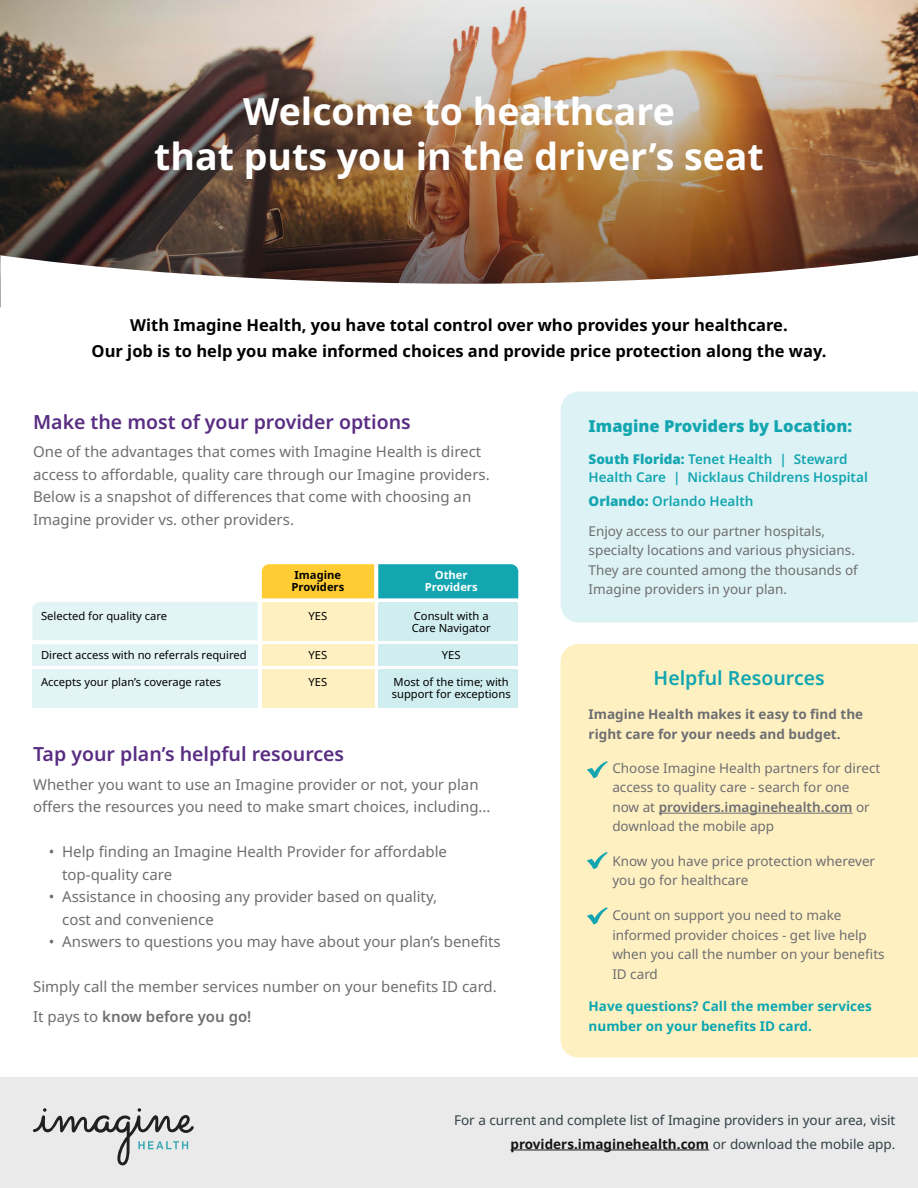
<style>
.page{position:relative;width:918px;height:1188px;background:#fff}
.page>*{position:absolute;margin:0;border:0;box-sizing:border-box;transform-origin:0 0}
.t1{font:700 37.5px/45px "Noto Sans";color:#fff;text-align:center}
.t2{font:600 19.5px "Noto Sans";color:#592d82}
.t3{font:600 19.5px "Noto Sans";color:#13a6b1}
.t4{font:700 16.5px/25.5px "Noto Sans";color:#000101;text-align:center}
.t5{font:900 16.5px "Noto Sans";color:#13a6b1}
.t6{font:15px/22.5px "Noto Sans";color:#6d6e71}
.t7{font:13.5px/19.5px "Noto Sans";color:#6d6e71}
.t8{font:13.5px/23.2px "Noto Sans";color:#334045;text-align:right}
.t9{font:600 13.5px/18px "Noto Sans";color:#13a6b1}
.t10{font:700 13.5px/19.5px "Noto Sans";color:#6d6e71}
.t11{font:700 13.5px/19.5px "Noto Sans";color:#0ca6b1}
.t12{font:11.25px/12.1px "Noto Sans";color:#000}
.t13{font:700 11.25px "Noto Sans";color:#000}
.t14{font:700 11.25px "Noto Sans";color:#fff}
.s1{font-weight:600}
.s2{font-weight:900}
.s3{font-weight:700;color:#141515}
</style>
<div class="page">
<img style="left:0;top:0;width:918px;height:255px">
<svg style="left:0;top:255px;width:918px;height:53px"></svg>
<div style="left:32px;top:644px;width:226px;height:22px;background:#e3f4f6"></div>
<div style="left:262px;top:644px;width:112px;height:22px;background:#fff0c2"></div>
<svg style="left:32px;top:564px;width:486px;height:76px"></svg>
<div style="left:378px;top:644px;width:140px;height:22px;background:#d0edef"></div>
<div style="left:32px;top:670px;width:226px;height:38px;background:#e3f4f6"></div>
<div style="left:262px;top:670px;width:112px;height:38px;background:#fff0c2"></div>
<div style="left:378px;top:670px;width:140px;height:38px;background:#d0edef"></div>
<div style="left:0;top:1078px;width:918px;height:110px;background:#eaeaea"></div>
<div style="left:561px;top:392px;width:357px;height:231px;background:#ddf2f4"></div>
<div style="left:561px;top:644px;width:357px;height:414px;background:#fff0c2"></div>
<hr style="left:659px;top:813px;width:194px;height:1px;background:#6d6e71">
<svg style="left:587px;top:761px;width:21px;height:17px"></svg>
<svg style="left:587px;top:852px;width:21px;height:17px"></svg>
<svg style="left:587px;top:908px;width:21px;height:16px"></svg>
<svg style="left:33px;top:1108px;width:161px;height:57px"></svg>
<hr style="left:510px;top:1150px;width:199px;height:1px;background:#141515">
<h1 class="t1" style="left:154px;top:90px;width:611px">Welcome to healthcare<br>that puts you in the driver’s seat</h1>
<p class="t4" style="left:92px;top:313px;width:736px">With Imagine Health, you have total control over who provides your healthcare.<br>Our job is to help you make informed choices and provide price protection along the way.</p>
<h2 class="t2" style="left:33px;top:408px;width:379px">Make the most of your provider options</h2>
<p class="t6" style="left:33px;top:441px;width:458px">One of the advantages that comes with Imagine Health is direct access to affordable, quality care through our Imagine providers.<br>Below is a snapshot of differences that come with choosing an Imagine provider vs. other providers.</p>
<p class="t13" style="left:295px;top:567px;width:48px">Imagine</p>
<p class="t14" style="left:435px;top:567px;width:34px">Other</p>
<p class="t13" style="left:292px;top:579px;width:54px">Providers</p>
<p class="t14" style="left:425px;top:579px;width:54px">Providers</p>
<p class="t12" style="left:41px;top:610px;width:128px">Selected for quality care</p>
<p class="t12" style="left:309px;top:610px;width:20px">YES</p>
<p class="t12" style="left:412px;top:610px;width:80px">Consult with a<br>Care Navigator</p>
<p class="t12" style="left:41px;top:649px;width:207px">Direct access with no referrals required</p>
<p class="t12" style="left:309px;top:649px;width:20px">YES</p>
<p class="t12" style="left:442px;top:649px;width:20px">YES</p>
<p class="t12" style="left:41px;top:676px;width:182px">Accepts your plan’s coverage rates</p>
<p class="t12" style="left:309px;top:676px;width:20px">YES</p>
<p class="t12" style="left:392px;top:676px;width:120px">Most of the time; with support for exceptions</p>
<h2 class="t2" style="left:33px;top:741px;width:313px">Tap your plan’s helpful resources</h2>
<p class="t6" style="left:33px;top:774px;width:459px">Whether you want to use an Imagine provider or not, your plan offers the resources you need to make smart choices, including...</p>
<p class="t6" style="left:62px;top:841px;width:386px;text-indent:-13px">• Help finding an Imagine Health Provider for affordable top-quality care</p>
<p class="t6" style="left:62px;top:886px;width:376px;text-indent:-13px">• Assistance in choosing any provider based on quality, cost and convenience</p>
<p class="t6" style="left:49px;top:931px;width:454px">• Answers to questions you may have about your plan’s benefits</p>
<p class="t6" style="left:33px;top:972px;width:465px;line-height:30px">Simply call the member services number on your benefits ID card.<br>It pays to <span class="s1">know before you go!</span></p>
<p class="t5" style="left:589px;top:414px;width:265px">Imagine Providers by Location:</p>
<p class="t9" style="left:589px;top:450px;width:281px"><span class="s2">South Florida:</span> Tenet Health | Steward<br>Health Care | Nicklaus Childrens Hospital</p>
<p class="t9" style="left:589px;top:493px;width:166px"><span class="s2">Orlando:</span> Orlando Health</p>
<p class="t7" style="left:589px;top:522px;width:271px">Enjoy access to our partner hospitals, specialty locations and various physicians.<br>They are counted among the thousands of Imagine providers in your plan.</p>
<h2 class="t3" style="left:654px;top:664px;width:173px">Helpful Resources</h2>
<p class="t10" style="left:589px;top:705px;width:276px">Imagine Health makes it easy to find the right care for your needs and budget.</p>
<p class="t7" style="left:612px;top:758px;width:270px">Choose Imagine Health partners for direct access to quality care - search for one<br>now at <span class="s1">providers.imaginehealth.com</span> or download the mobile app</p>
<p class="t7" style="left:612px;top:851px;width:264px">Know you have price protection wherever you go for healthcare</p>
<p class="t7" style="left:612px;top:906px;width:274px">Count on support you need to make informed provider choices - get live help when you call the number on your benefits<br>ID card</p>
<p class="t11" style="left:589px;top:997px;width:285px">Have questions? Call the member services number on your benefits ID card.</p>
<p class="t8" style="left:454px;top:1109px;width:443px">For a current and complete list of Imagine providers in your area, visit <span class="s3">providers.imaginehealth.com</span> or download the mobile app.</p>
</div>
